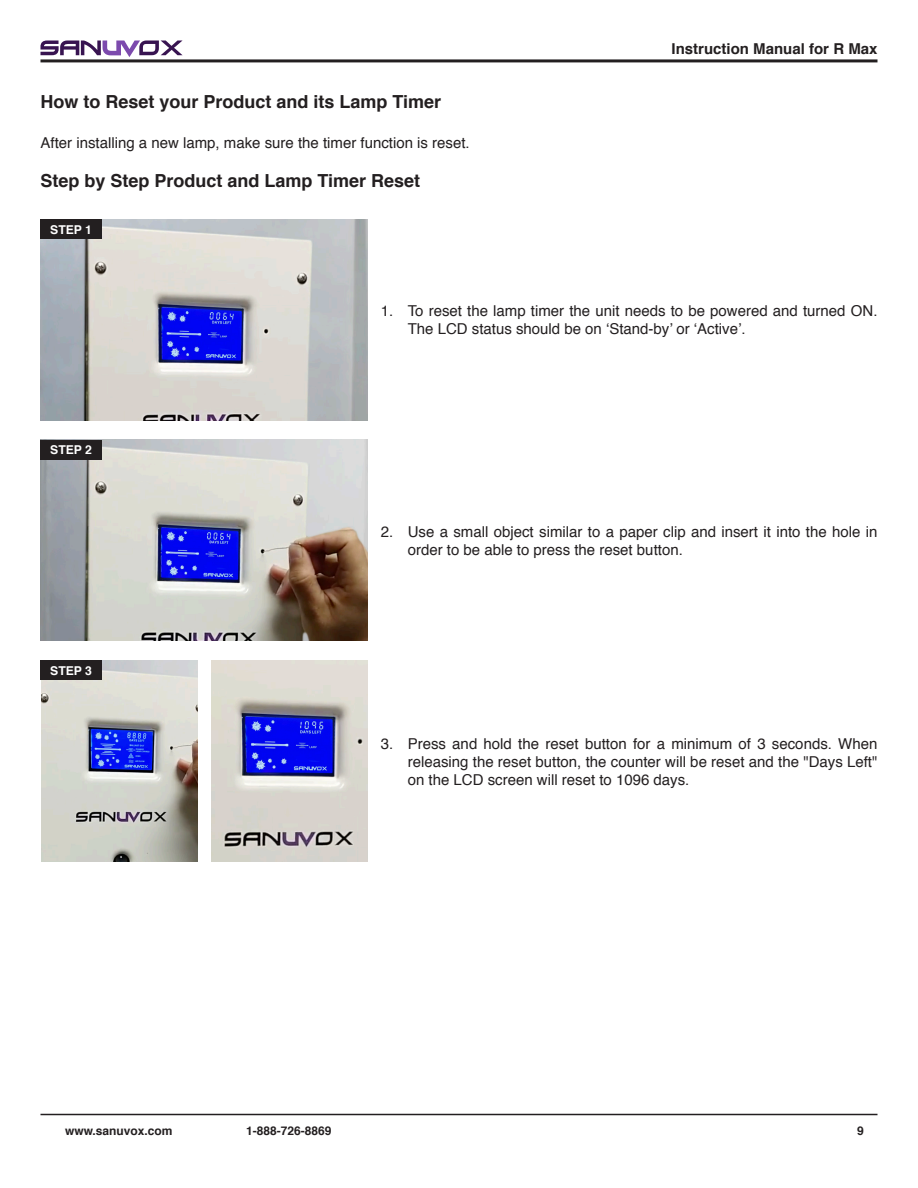
<style>
.page{position:relative;width:918px;height:1188px;background:#fff}
.page>*{position:absolute;margin:0;border:0;box-sizing:border-box;transform-origin:0 0}
.t1{font:700 18px "Helvetica";color:#231f20}
.t2{font:15px/18px "Helvetica";color:#231f20}
.t3{font:700 15px "Helvetica";color:#231f20}
.t4{font:700 12.15px "Helvetica";color:#fff}
.t5{font:700 12px "Helvetica";color:#231f20}
</style>
<div class="page">
<svg style="left:40px;top:41px;width:143px;height:16px"></svg>
<hr style="left:40px;top:59px;width:838px;height:3px;background:#231f20">
<hr style="left:40px;top:1114px;width:838px;height:1px;background:#231f20">
<img style="left:41px;top:660px;width:156px;height:201px">
<img style="left:211px;top:660px;width:156px;height:201px">
<img style="left:40px;top:219px;width:327px;height:201px">
<img style="left:40px;top:440px;width:327px;height:201px">
<div style="left:40px;top:219px;width:62px;height:20px;background:#231f20"></div>
<div style="left:40px;top:440px;width:62px;height:20px;background:#231f20"></div>
<div style="left:40px;top:660px;width:62px;height:20px;background:#231f20"></div>
<p class="t1" style="left:40px;top:87px;width:402px">How to Reset your Product and its Lamp Timer</p>
<p class="t2" style="left:40px;top:134px;width:431px">After installing a new lamp, make sure the timer function is reset.</p>
<p class="t1" style="left:40px;top:166px;width:381px">Step by Step Product and Lamp Timer Reset</p>
<p class="t4" style="left:50px;top:219px;width:43px">STEP 1</p>
<p class="t3" style="left:672px;top:37px;width:207px">Instruction Manual for R Max</p>
<p class="t4" style="left:50px;top:440px;width:43px">STEP 2</p>
<p class="t4" style="left:50px;top:661px;width:43px">STEP 3</p>
<p class="t2" style="left:408px;top:302px;width:471px;text-indent:-27px">1. To reset the lamp timer the unit needs to be powered and turned ON.<br>The LCD status should be on ‘Stand-by’ or ‘Active’.</p>
<p class="t2" style="left:408px;top:523px;width:471px;text-indent:-27px">2. Use a small object similar to a paper clip and insert it into the hole in order to be able to press the reset button.</p>
<p class="t2" style="left:408px;top:735px;width:471px;text-align:justify;text-indent:-27px">3. Press and hold the reset button for a minimum of 3 seconds. When releasing the reset button, the counter will be reset and the "Days Left" on the LCD screen will reset to 1096 days.</p>
<p class="t5" style="left:65px;top:1121px;width:109px">www.sanuvox.com</p>
<p class="t5" style="left:246px;top:1121px;width:87px">1-888-726-8869</p>
<p class="t5" style="left:857px;top:1121px;width:8px">9</p>
</div>
